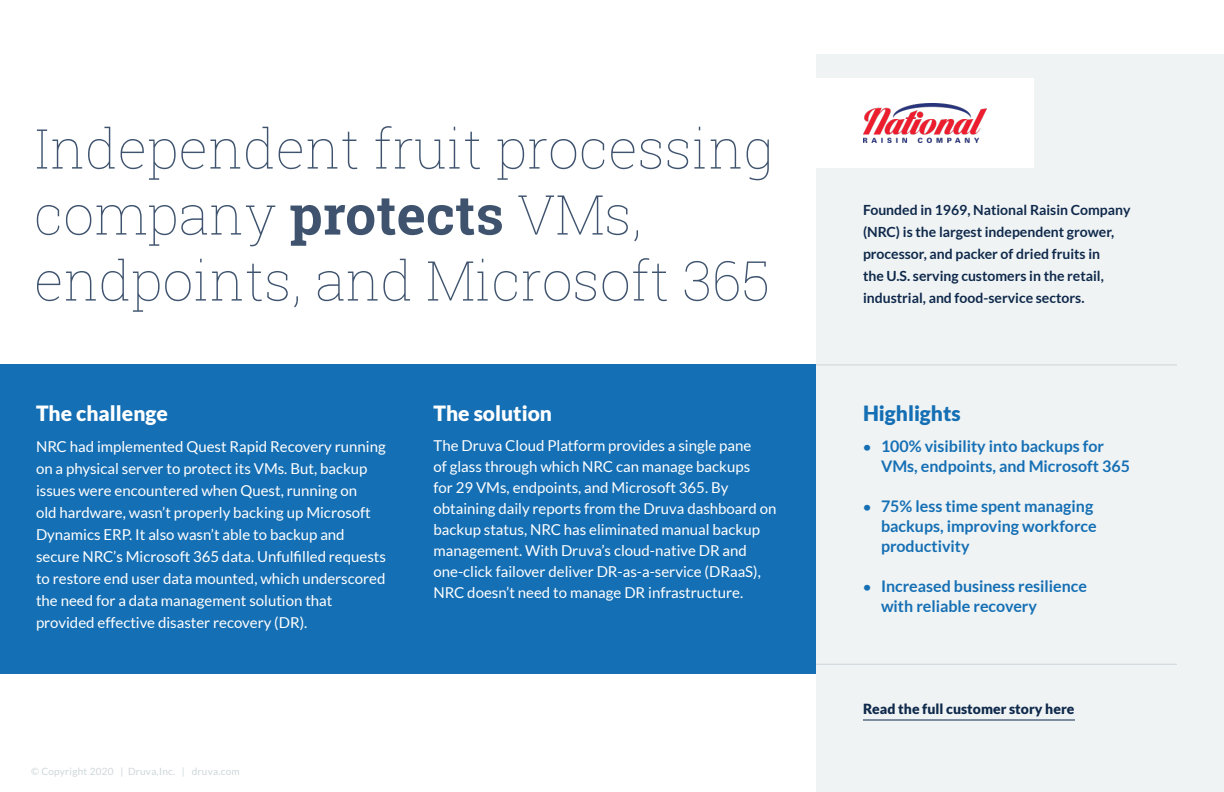
<style>
.page{position:relative;width:1224px;height:792px;background:#fff}
.page>*{position:absolute;margin:0;border:0;box-sizing:border-box;transform-origin:0 0}
.t1{font:100 55px/66px "Roboto Slab";color:#0f294b}
.Challenge_Solution_H{font:900 21px "Lato";color:#fff}
.Challenge_Solution_H-2{font:900 21px "Lato";color:#156fb4}
.t2{font:700 16px/20px "Lato";color:#156fb4}
.Challenge_Solution_B{font:15px/22px "Lato";color:#fff}
.Paragraph_Style_1{font:700 14px/22px "Lato";color:#0f294b}
.Paragraph_Style_1-2{font:900 14px "Lato";color:#0f294b}
.t3{font:10px "Lato";letter-spacing:.025em;color:#ced7da}
.s1{font-weight:700}
.s2{font-size:14px}
</style>
<div class="page">
<div style="left:0;top:365px;width:816px;height:309px;background:#156fb4"></div>
<div style="left:816px;top:54px;width:408px;height:738px;background:#eff3f4"></div>
<div style="left:816px;top:78px;width:218px;height:90px;background:#fff"></div>
<hr style="left:863px;top:720px;width:212px;height:1px;background:#0f294b">
<hr style="left:816px;top:365px;width:361px;height:1px;background:#ced7da">
<hr style="left:816px;top:664px;width:361px;height:1px;background:#ced7da">
<img style="left:863px;top:103px;width:124px;height:40px">
<h1 class="t1" style="left:34px;top:114px;width:742px">Independent fruit processing company <span class="s1">protects</span> VMs, endpoints, and Microsoft 365</h1>
<p class="Paragraph_Style_1" style="left:863px;top:199px;width:269px">Founded in 1969, National Raisin Company (NRC) is the largest independent grower, processor, and packer of dried fruits in<br>the U.S. serving customers in the retail, industrial, and food-service sectors.</p>
<p class="Challenge_Solution_H" style="left:36px;top:401px;width:133px">The challenge</p>
<p class="Challenge_Solution_B" style="left:36px;top:435px;width:352px">NRC had implemented Quest Rapid Recovery running on a physical server to protect its VMs. But, backup issues were encountered when Quest, running on<br>old hardware, wasn’t properly backing up Microsoft Dynamics ERP. It also wasn’t able to backup and secure NRC’s Microsoft 365 data. Unfulfilled requests to restore end user data mounted, which underscored the need for a data management solution that provided effective disaster recovery (DR).</p>
<p class="t3" style="left:31px;top:766px;width:210px">© Copyright 2020 | Druva,Inc. | druva.com</p>
<p class="Challenge_Solution_H" style="left:434px;top:401px;width:120px">The solution</p>
<p class="Challenge_Solution_B" style="left:434px;top:435px;width:345px;line-height:21px">The Druva Cloud Platform provides a single pane<br>of glass through which NRC can manage backups<br>for 29 VMs, endpoints, and Microsoft 365. By obtaining daily reports from the Druva dashboard on backup status, NRC has eliminated manual backup management. With Druva’s cloud-native DR and one-click failover deliver DR-as-a-service (DRaaS), NRC doesn’t need to manage DR infrastructure.</p>
<p class="t2" style="left:881px;top:436px;width:251px;text-indent:-18px"><span class="s2">•</span> 100% visibility into backups for<br>VMs, endpoints, and Microsoft 365</p>
<p class="Challenge_Solution_H-2" style="left:863px;top:401px;width:99px">Highlights</p>
<p class="t2" style="left:881px;top:496px;width:217px;text-indent:-18px"><span class="s2">•</span> 75% less time spent managing backups, improving workforce productivity</p>
<p class="t2" style="left:881px;top:576px;width:208px;text-indent:-18px"><span class="s2">•</span> Increased business resilience with reliable recovery</p>
<p class="Paragraph_Style_1-2" style="left:863px;top:701px;width:213px">Read the full customer story here</p>
</div>
